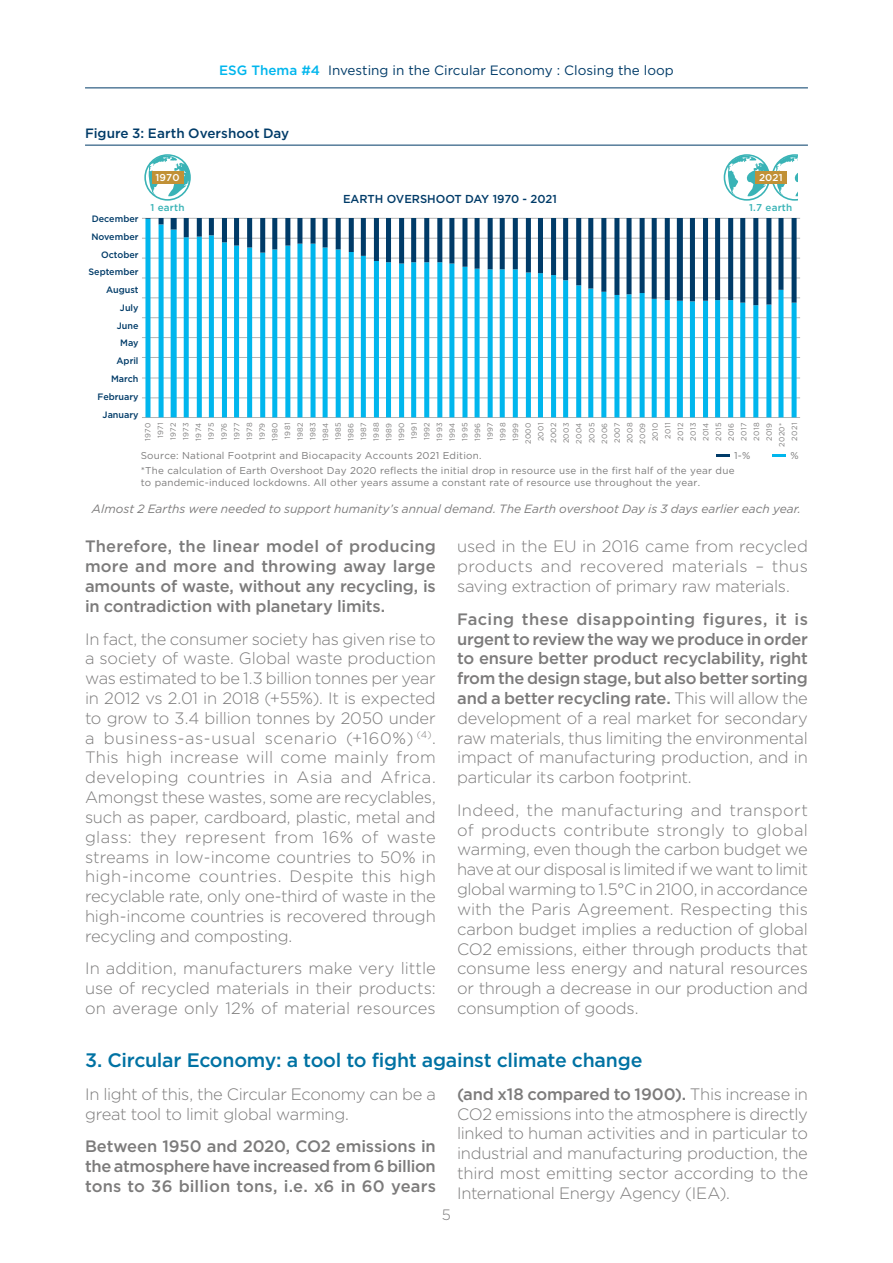
<style>
.page{position:relative;width:893px;height:1263px;background:#fff}
.page>*{position:absolute;margin:0;border:0;box-sizing:border-box;transform-origin:0 0}
.t1{font:500 19.5px "Gotham";letter-spacing:-.015em;color:#0072a3}
.t2{font:300 16.5px/19.8px "Gotham";letter-spacing:-.015em;color:#7c7b7b;text-align:justify}
.t3{font:500 16.5px/19.8px "Gotham";letter-spacing:-.02em;color:#7c7b7b;text-align:justify}
.t4{font:300 15px "Gotham";color:#7c7b7b}
.t5{font:13.5px "Gotham";color:#003b68}
.t6{font:500 13.5px "Gotham";color:#003b68}
.t7{font:italic 12px "Gotham";color:#7c7b7b}
.t8{font:500 11.55px "Gotham";letter-spacing:-.01em;color:#003b68}
.t9{font:9.9px/14.9px "Gotham";letter-spacing:.02em;color:#7c7b7b}
.t10{font:500 9.9px "Gotham";letter-spacing:.02em;color:#39b3b6}
.t11{font:500 9.9px "Gotham";letter-spacing:.02em;color:#fff}
.t12{font:500 9.3px/17.7px "Gotham";color:#003b68;text-align:right}
.t13{font:7.5px/12.8px "Gotham";letter-spacing:.04em;color:#7c7b7b;text-align:right}
.s1{font-weight:500;color:#00b6ed}
.s2{font-weight:300}
.s3{font-weight:500}
</style>
<div class="page">
<hr style="left:85px;top:88px;width:723px;height:1px;background:#003b68">
<hr style="left:85px;top:145px;width:723px;height:1px;background:#003b68">
<div style="left:144px;top:154px;width:47px;height:47px;border:2px solid #39b3b6;border-radius:50%"></div>
<svg style="left:148px;top:155px;width:42px;height:41px"></svg>
<div style="left:724px;top:154px;width:46px;height:47px;border:2px solid #39b3b6;border-radius:50%"></div>
<svg style="left:727px;top:154px;width:71px;height:47px"></svg>
<div style="left:152px;top:171px;width:31px;height:12px;background:#c19136"></div>
<div style="left:755px;top:171px;width:32px;height:12px;background:#c19136"></div>
<hr style="left:142px;top:417px;width:658px;height:1px;background:#b3b2b2">
<hr style="left:142px;top:398px;width:658px;height:1px;background:#b3b2b2">
<hr style="left:142px;top:378px;width:658px;height:1px;background:#b3b2b2">
<hr style="left:142px;top:357px;width:658px;height:1px;background:#b3b2b2">
<hr style="left:142px;top:337px;width:658px;height:1px;background:#b3b2b2">
<hr style="left:142px;top:317px;width:658px;height:1px;background:#b3b2b2">
<hr style="left:142px;top:298px;width:658px;height:1px;background:#b3b2b2">
<hr style="left:142px;top:278px;width:658px;height:1px;background:#b3b2b2">
<hr style="left:142px;top:258px;width:658px;height:1px;background:#b3b2b2">
<hr style="left:142px;top:238px;width:658px;height:1px;background:#b3b2b2">
<hr style="left:142px;top:218px;width:658px;height:1px;background:#b3b2b2">
<svg style="left:145px;top:305px;width:652px;height:112px"></svg>
<svg style="left:145px;top:218px;width:652px;height:87px"></svg>
<svg style="left:716px;top:454px;width:13px;height:3px"></svg>
<hr style="left:772px;top:454px;width:14px;height:3px;background:#00b6ed">
<p class="t5" style="left:219px;top:61px;width:456px"><span class="s1">ESG Thema #4</span> Investing in the Circular Economy : Closing the loop</p>
<p class="t6" style="left:85px;top:125px;width:206px">Figure 3: Earth Overshoot Day</p>
<p class="t12" style="left:89px;top:210px;width:52px">December<br>November<br>October<br>September<br>August<br>July<br>June<br>May<br>April<br>March<br>February<br>January</p>
<p class="t11" style="left:155px;top:171px;width:26px">1970</p>
<p class="t11" style="left:759px;top:171px;width:25px">2021</p>
<p class="t10" style="left:749px;top:201px;width:45px">1.7 earth</p>
<p class="t8" style="left:343px;top:191px;width:215px">EARTH OVERSHOOT DAY 1970 - 2021</p>
<p class="t10" style="left:150px;top:201px;width:36px">1 earth</p>
<p class="t13" style="left:141px;top:447px;width:26px;rotate:-90deg">1970<br>1971<br>1972<br>1973<br>1974<br>1975<br>1976<br>1977<br>1978<br>1979<br>1980<br>1981<br>1982<br>1983<br>1984<br>1985<br>1986<br>1987<br>1988<br>1989<br>1990<br>1991<br>1992<br>1993<br>1994<br>1995<br>1996<br>1997<br>1998<br>1999<br>2000<br>2001<br>2002<br>2003<br>2004<br>2005<br>2006<br>2007<br>2008<br>2009<br>2010<br>2011<br>2012<br>2013<br>2014<br>2015<br>2016<br>2017<br>2018<br>2019<br>2020*<br>2021</p>
<p class="t9" style="left:734px;top:448px;width:18px">1-%</p>
<p class="t9" style="left:790px;top:448px;width:10px">%</p>
<p class="t9" style="left:141px;top:448px;width:595px">Source: National Footprint and Biocapacity Accounts 2021 Edition.<br>*The calculation of Earth Overshoot Day 2020 reflects the initial drop in resource use in the first half of the year due</p>
<p class="t9" style="left:141px;top:475px;width:561px">to pandemic-induced lockdowns. All other years assume a constant rate of resource use throughout the year.</p>
<p class="t7" style="left:92px;top:501px;width:710px">Almost 2 Earths were needed to support humanity’s annual demand. The Earth overshoot Day is 3 days earlier each year.</p>
<p class="t3" style="left:85px;top:536px;width:352px">Therefore, the linear model of producing more and more and throwing away large amounts of waste, without any recycling, is in contradiction with planetary limits.</p>
<p class="t2" style="left:85px;top:628px;width:352px">In fact, the consumer society has given rise to a society of waste. Global waste production was estimated to be 1.3 billion tonnes per year in 2012 vs 2.01 in 2018 (+55%). It is expected to grow to 3.4 billion tonnes by 2050 under a business-as-usual scenario (+160%) <sup>(4)</sup>.<br>This high increase will come mainly from developing countries in Asia and Africa.<br>Amongst these wastes, some are recyclables, such as paper, cardboard, plastic, metal and glass: they represent from 16% of waste streams in low-income countries to 50% in high-income countries. Despite this high recyclable rate, only one-third of waste in the high-income countries is recovered through recycling and composting.</p>
<p class="t2" style="left:85px;top:958px;width:352px">In addition, manufacturers make very little use of recycled materials in their products: on average only 12% of material resources</p>
<p class="t2" style="left:457px;top:536px;width:352px">used in the EU in 2016 came from recycled products and recovered materials – thus saving extraction of primary raw materials.</p>
<p class="t3" style="left:457px;top:609px;width:352px">Facing these disappointing figures, it is urgent to review the way we produce in order to ensure better product recyclability, right from the design stage, but also better sorting and a better recycling rate. <span class="s2">This will allow the development of a real market for secondary raw materials, thus limiting the environmental impact of manufacturing production, and in particular its carbon footprint.</span></p>
<p class="t2" style="left:457px;top:800px;width:352px">Indeed, the manufacturing and transport of products contribute strongly to global warming, even though the carbon budget we have at our disposal is limited if we want to limit global warming to 1.5°C in 2100, in accordance with the Paris Agreement. Respecting this carbon budget implies a reduction of global CO2 emissions, either through products that consume less energy and natural resources or through a decrease in our production and consumption of goods.</p>
<p class="t1" style="left:85px;top:1047px;width:559px">3. Circular Economy: a tool to fight against climate change</p>
<p class="t2" style="left:85px;top:1083px;width:352px">In light of this, the Circular Economy can be a great tool to limit global warming.</p>
<p class="t3" style="left:85px;top:1136px;width:352px">Between 1950 and 2020, CO2 emissions in the atmosphere have increased from 6 billion tons to 36 billion tons, i.e. x6 in 60 years</p>
<p class="t2" style="left:457px;top:1083px;width:352px"><span class="s3">(and x18 compared to 1900).</span> This increase in CO2 emissions into the atmosphere is directly linked to human activities and in particular to industrial and manufacturing production, the third most emitting sector according to the International Energy Agency (IEA).</p>
<p class="t4" style="left:442px;top:1205px;width:11px">5</p>
</div>
